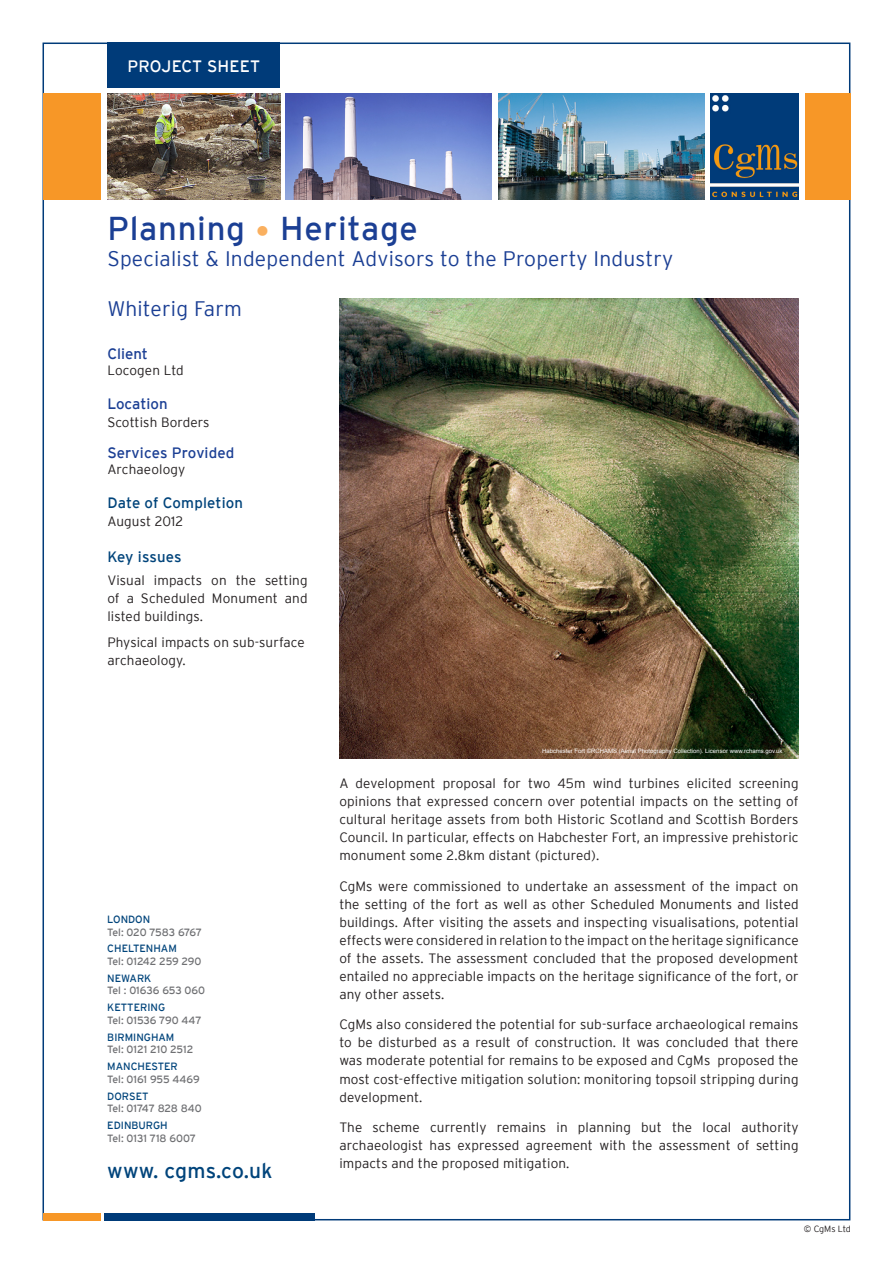
<style>
.page{position:relative;width:893px;height:1263px;background:#fff}
.page>*{position:absolute;margin:0;border:0;box-sizing:border-box;transform-origin:0 0}
.t1{font:33px "Interstate";letter-spacing:.025em;color:#1b3f94}
.t2{font:300 21px "Interstate";letter-spacing:.01em;color:#1b3f94}
.t3{font:21px "Interstate";letter-spacing:.01em;color:#00447b}
.t4{font:16.5px "Interstate";letter-spacing:.01em;color:#fff}
.t5{font:15px "Interstate";color:#1b3f94}
.t6{font:15px "Interstate";letter-spacing:.01em;color:#00447b}
.t7{font:300 13.5px/18px "Interstate";letter-spacing:.01em;color:#231f20;text-align:justify}
.t8{font:10.5px "Interstate";letter-spacing:-.005em;color:#6f7073}
.t9{font:10.5px "Interstate";color:#00447b}
.t10{font:10.5px "Interstate";letter-spacing:-.03em;color:#6f7073}
.t11{font:300 9px "Interstate";letter-spacing:-.01em;color:#231f20}
.t12{font:6px "Arial";color:#fff}
.s1{color:#fab05f}
</style>
<div class="page">
<div style="left:43px;top:43px;width:807px;height:1177px;background:#fff;border:2px solid #003b79"></div>
<div style="left:107px;top:43px;width:173px;height:45px;background:#003b79"></div>
<svg style="left:97px;top:1213px;width:9px;height:8px"></svg>
<div style="left:104px;top:1213px;width:211px;height:7px;background:#003b79"></div>
<div style="left:43px;top:1213px;width:57px;height:7px;background:#f79727"></div>
<div style="left:805px;top:94px;width:45px;height:106px;background:#f79727"></div>
<img style="left:710px;top:94px;width:89px;height:106px">
<div style="left:43px;top:94px;width:57px;height:106px;background:#f79727"></div>
<img style="left:107px;top:94px;width:173px;height:106px">
<img style="left:498px;top:94px;width:206px;height:106px">
<img style="left:286px;top:94px;width:206px;height:106px">
<img style="left:339px;top:299px;width:460px;height:459px">
<p class="t4" style="left:127px;top:57px;width:134px">PROJECT SHEET</p>
<p class="t1" style="left:107px;top:210px;width:312px">Planning <span class="s1">•</span> Heritage</p>
<p class="t2" style="left:107px;top:247px;width:567px">Specialist &amp; Independent Advisors to the Property Industry</p>
<p class="t2" style="left:107px;top:296px;width:136px">Whiterig Farm</p>
<p class="t5" style="left:107px;top:345px;width:42px">Client</p>
<p class="t7" style="left:107px;top:361px;width:78px">Locogen Ltd</p>
<p class="t5" style="left:107px;top:395px;width:62px">Location</p>
<p class="t7" style="left:107px;top:413px;width:104px">Scottish Borders</p>
<p class="t5" style="left:107px;top:444px;width:129px">Services Provided</p>
<p class="t7" style="left:107px;top:460px;width:79px">Archaeology</p>
<p class="t6" style="left:107px;top:495px;width:137px">Date of Completion</p>
<p class="t7" style="left:107px;top:512px;width:77px">August 2012</p>
<p class="t6" style="left:107px;top:549px;width:76px">Key issues</p>
<p class="t7" style="left:107px;top:571px;width:202px">Visual impacts on the setting of a Scheduled Monument and listed buildings.</p>
<p class="t7" style="left:107px;top:633px;width:199px">Physical impacts on sub-surface archaeology.</p>
<p class="t9" style="left:107px;top:913px;width:44px">LONDON</p>
<p class="t10" style="left:107px;top:926px;width:96px">Tel: 020 7583 6767</p>
<p class="t9" style="left:107px;top:943px;width:71px">CHELTENHAM</p>
<p class="t8" style="left:107px;top:955px;width:96px">Tel: 01242 259 290</p>
<p class="t9" style="left:107px;top:972px;width:46px">NEWARK</p>
<p class="t8" style="left:107px;top:985px;width:99px">Tel : 01636 653 060</p>
<p class="t9" style="left:107px;top:1002px;width:59px">KETTERING</p>
<p class="t8" style="left:107px;top:1014px;width:96px">Tel: 01536 790 447</p>
<p class="t9" style="left:107px;top:1031px;width:69px">BIRMINGHAM</p>
<p class="t8" style="left:107px;top:1044px;width:88px">Tel: 0121 210 2512</p>
<p class="t9" style="left:107px;top:1060px;width:72px">MANCHESTER</p>
<p class="t8" style="left:107px;top:1073px;width:94px">Tel: 0161 955 4469</p>
<p class="t9" style="left:107px;top:1090px;width:43px">DORSET</p>
<p class="t8" style="left:107px;top:1103px;width:96px">Tel: 01747 828 840</p>
<p class="t9" style="left:107px;top:1119px;width:62px">EDINBURGH</p>
<p class="t8" style="left:107px;top:1132px;width:90px">Tel: 0131 718 6007</p>
<p class="t3" style="left:107px;top:1159px;width:167px">www. cgms.co.uk</p>
<p class="t12" style="left:542px;top:747px;width:242px">Habchester Fort ©RCHAMS (Aerial Photography Collection). Licensor www.rchams.gov.uk</p>
<p class="t7" style="left:339px;top:774px;width:461px">A development proposal for two 45m wind turbines elicited screening opinions that expressed concern over potential impacts on the setting of cultural heritage assets from both Historic Scotland and Scottish Borders Council. In particular, effects on Habchester Fort, an impressive prehistoric monument some 2.8km distant (pictured).</p>
<p class="t7" style="left:339px;top:877px;width:461px">CgMs were commissioned to undertake an assessment of the impact on the setting of the fort as well as other Scheduled Monuments and listed buildings. After visiting the assets and inspecting visualisations, potential effects were considered in relation to the impact on the heritage significance of the assets. The assessment concluded that the proposed development entailed no appreciable impacts on the heritage significance of the fort, or any other assets.</p>
<p class="t7" style="left:339px;top:1015px;width:461px">CgMs also considered the potential for sub-surface archaeological remains to be disturbed as a result of construction. It was concluded that there was moderate potential for remains to be exposed and CgMs proposed the most cost-effective mitigation solution: monitoring topsoil stripping during development.</p>
<p class="t7" style="left:339px;top:1118px;width:461px">The scheme currently remains in planning but the local authority archaeologist has expressed agreement with the assessment of setting impacts and the proposed mitigation.</p>
<p class="t11" style="left:804px;top:1224px;width:49px">© CgMs Ltd</p>
</div>
